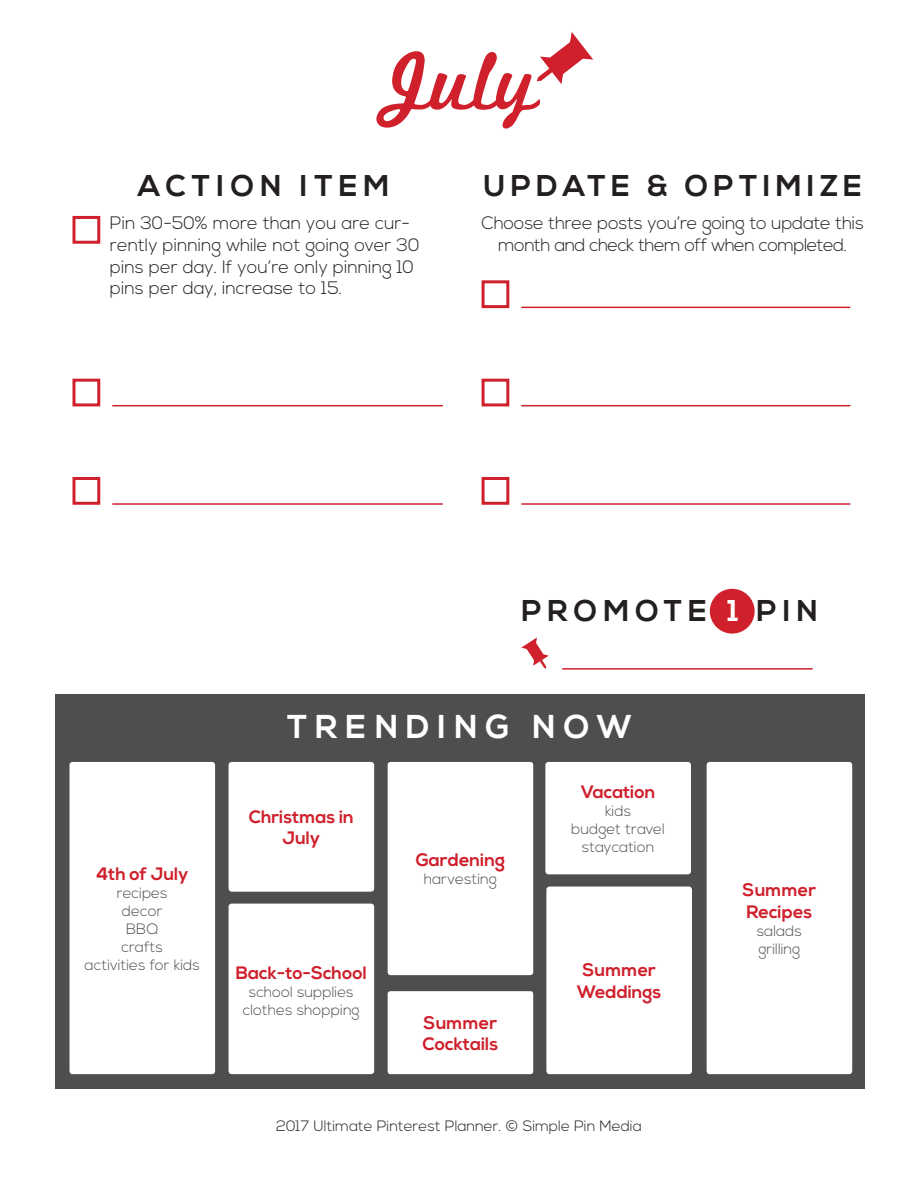
<style>
.page{position:relative;width:918px;height:1188px;background:#fff}
.page>*{position:absolute;margin:0;border:0;box-sizing:border-box;transform-origin:0 0}
.t1{font:87px "Marketing Script";color:#cf202c}
.t2{font:700 33px "Nexa";color:#fff}
.t3{font:700 30px "Nexa";letter-spacing:.2em;color:#231f20}
.t4{font:700 30px "Nexa";letter-spacing:.175em;color:#231f20}
.t5{font:300 18px/21.6px "Nexa";color:#231f20}
.t6{font:700 18px/21.6px "Nexa";color:#cf202c;text-align:center}
.t7{font:300 15px/18px "Nexa";color:#4d4e4e;text-align:center}
.t8{font:300 15px "Nexa";color:#231f20}
.s1{color:#fff}
</style>
<div class="page">
<div style="left:55px;top:694px;width:810px;height:395px;background:#4d4e4e"></div>
<div style="left:70px;top:762px;width:145px;height:312px;background:#fff;border-radius:3px"></div>
<div style="left:229px;top:762px;width:145px;height:130px;background:#fff;border-radius:3px"></div>
<div style="left:388px;top:762px;width:145px;height:213px;background:#fff;border-radius:3px"></div>
<div style="left:545px;top:762px;width:146px;height:112px;background:#fff;border-radius:3px"></div>
<div style="left:229px;top:904px;width:145px;height:170px;background:#fff;border-radius:3px"></div>
<div style="left:388px;top:991px;width:145px;height:83px;background:#fff;border-radius:3px"></div>
<div style="left:546px;top:887px;width:146px;height:187px;background:#fff;border-radius:3px"></div>
<div style="left:707px;top:762px;width:145px;height:312px;background:#fff;border-radius:3px"></div>
<div style="left:710px;top:589px;width:45px;height:45px;background:#cf202c;border-radius:50%"></div>
<svg style="left:521px;top:637px;width:28px;height:32px"></svg>
<hr style="left:562px;top:668px;width:251px;height:2px;background:#cf202c">
<div style="left:72px;top:216px;width:28px;height:28px;border:3px solid #cf202c"></div>
<div style="left:482px;top:280px;width:27px;height:28px;border:3px solid #cf202c"></div>
<hr style="left:521px;top:307px;width:329px;height:1px;background:#cf202c">
<div style="left:482px;top:379px;width:27px;height:27px;border:3px solid #cf202c"></div>
<hr style="left:521px;top:405px;width:329px;height:1px;background:#cf202c">
<div style="left:482px;top:477px;width:27px;height:28px;border:3px solid #cf202c"></div>
<hr style="left:521px;top:503px;width:329px;height:2px;background:#cf202c">
<div style="left:72px;top:477px;width:28px;height:28px;border:3px solid #cf202c"></div>
<hr style="left:112px;top:503px;width:331px;height:2px;background:#cf202c">
<div style="left:72px;top:379px;width:28px;height:27px;border:3px solid #cf202c"></div>
<hr style="left:112px;top:405px;width:331px;height:1px;background:#cf202c">
<svg style="left:537px;top:32px;width:56px;height:52px"></svg>
<h1 class="t1" style="left:379px;top:29px;width:162px">July</h1>
<h3 class="t3" style="left:138px;top:169px;width:253px">ACTION ITEM</h3>
<p class="t5" style="left:110px;top:213px;width:311px">Pin 30-50% more than you are cur&shy;rently pinning while not going over 30 pins per day. If you’re only pinning 10 pins per day, increase to 15.</p>
<h3 class="t4" style="left:483px;top:168px;width:252px">UPDATE &amp; Optimize</h3>
<p class="t5" style="left:482px;top:213px;width:384px;text-align:center">Choose three posts you’re going to update this month and check them off when completed.</p>
<h3 class="t3" style="left:521px;top:593px;width:54px">Promote</h3>
<h3 class="t3" style="left:727px;top:593px;width:73px"><span class="s1">1</span> Pin</h3>
<p class="t6" style="left:96px;top:863px;width:94px">4th of July</p>
<p class="t7" style="left:85px;top:884px;width:117px">recipes<br>decor<br>BBQ<br>crafts<br>activities for kids</p>
<h2 class="t2" style="left:287px;top:708px;width:29px">trending</h2>
<h2 class="t2" style="left:532px;top:708px;width:34px">now</h2>
<p class="t6" style="left:249px;top:806px;width:107px">Christmas in<br>July</p>
<p class="t6" style="left:236px;top:962px;width:133px">Back-to-School</p>
<p class="t7" style="left:243px;top:983px;width:118px">school supplies clothes shopping</p>
<p class="t6" style="left:416px;top:850px;width:91px">Gardening</p>
<p class="t7" style="left:424px;top:871px;width:75px">harvesting</p>
<p class="t6" style="left:423px;top:1012px;width:77px;text-align:left">Summer<br>Cocktails</p>
<p class="t6" style="left:581px;top:782px;width:76px">Vacation</p>
<p class="t7" style="left:571px;top:802px;width:95px">kids<br>budget travel staycation</p>
<p class="t6" style="left:577px;top:960px;width:86px">Summer<br>Weddings</p>
<p class="t8" style="left:276px;top:1117px;width:367px">2017 Ultimate Pinterest Planner. © Simple Pin Media</p>
<p class="t6" style="left:743px;top:880px;width:75px;text-align:left">Summer<br>Recipes</p>
<p class="t7" style="left:757px;top:922px;width:47px;text-align:left">salads grilling</p>
</div>
